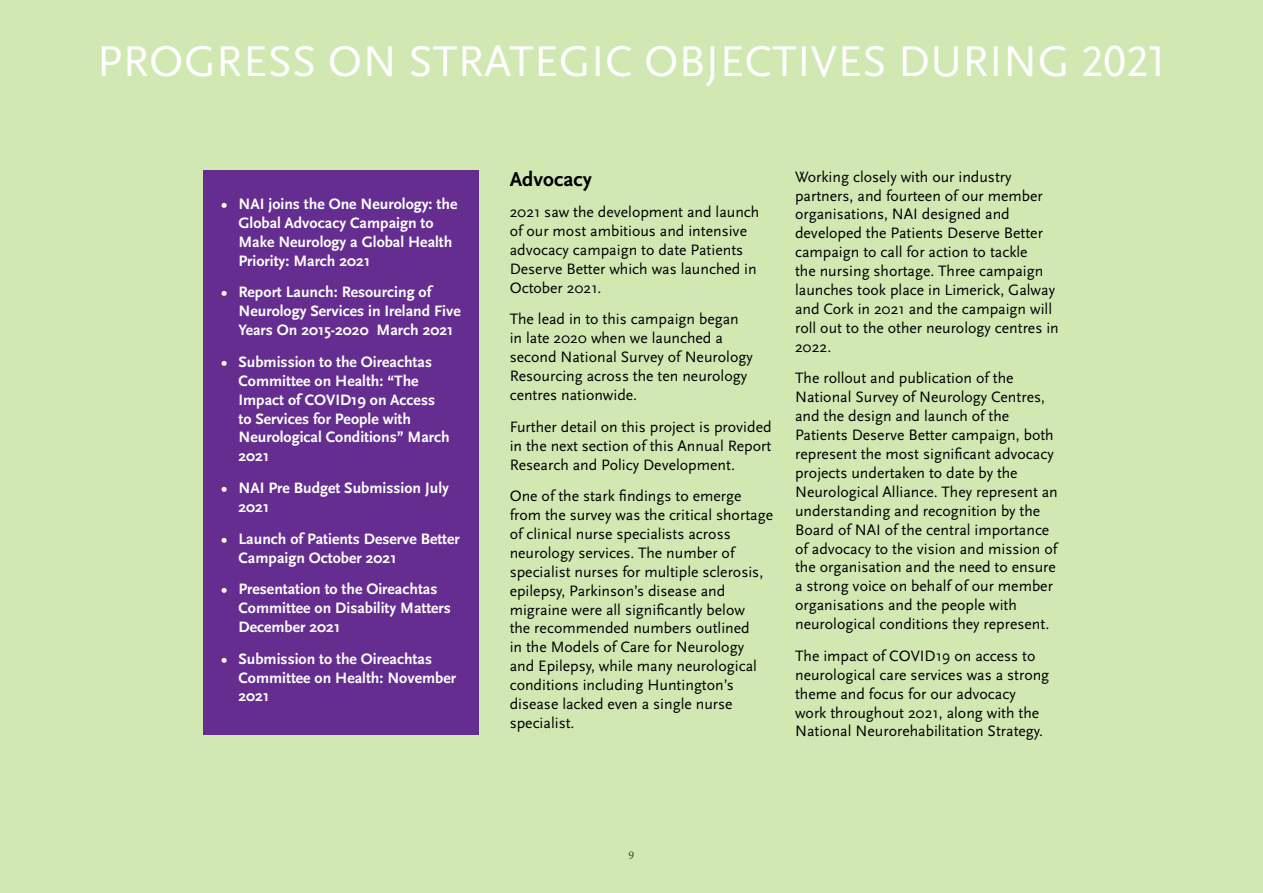
<style>
.page{position:relative;width:1263px;height:893px;background:#d1e8b2}
.page>*{position:absolute;margin:0;border:0;box-sizing:border-box;transform-origin:0 0}
.t1{font:45px "Scala Sans Pro";letter-spacing:.01em;color:#fff}
.t2{font:700 21px "Scala Sans Pro";color:#000}
.t3{font:15.75px/18.9px "Scala Sans Pro";color:#000}
.t4{font:700 15.75px/18.9px "Scala Sans Pro";color:#fff}
.t5{font:12px "Minion Pro";color:#000}
</style>
<div class="page">
<div style="left:203px;top:170px;width:276px;height:565px;background:#662d91"></div>
<h1 class="t1" style="left:97px;top:35px;width:1070px">PROGRESS ON STRATEGIC OBJECTIVES DURING 2021</h1>
<p class="t4" style="left:238px;top:195px;width:220px;text-indent:-17px">• NAI joins the One Neurology: the<br>Global Advocacy Campaign to<br>Make Neurology a Global Health<br>Priority: March 2021</p>
<p class="t4" style="left:238px;top:283px;width:224px;text-indent:-17px">• Report Launch: Resourcing of<br>Neurology Services in Ireland Five<br>Years On 2015-2020 March 2021</p>
<p class="t4" style="left:238px;top:352px;width:213px;text-indent:-17px">• Submission to the Oireachtas<br>Committee on Health: “The<br>Impact of COVID19 on Access to Services for People with<br>Neurological Conditions” March<br>2021</p>
<p class="t4" style="left:238px;top:479px;width:212px;text-indent:-17px">• NAI Pre Budget Submission July<br>2021</p>
<p class="t4" style="left:238px;top:529px;width:223px;text-indent:-17px">• Launch of Patients Deserve Better<br>Campaign October 2021</p>
<p class="t4" style="left:238px;top:580px;width:214px;text-indent:-17px">• Presentation to the Oireachtas<br>Committee on Disability Matters<br>December 2021</p>
<p class="t4" style="left:238px;top:649px;width:219px;text-indent:-17px">• Submission to the Oireachtas<br>Committee on Health: November<br>2021</p>
<h2 class="t2" style="left:510px;top:167px;width:84px">Advocacy</h2>
<p class="t3" style="left:510px;top:203px;width:251px">2021 saw the development and launch of our most ambitious and intensive advocacy campaign to date Patients<br>Deserve Better which was launched in<br>October 2021.</p>
<p class="t3" style="left:510px;top:310px;width:245px">The lead in to this campaign began in late 2020 when we launched a second National Survey of Neurology<br>Resourcing across the ten neurology centres nationwide.</p>
<p class="t3" style="left:510px;top:417px;width:263px;text-align:justify">Further detail on this project is provided in the next section of this Annual Report Research and Policy Development.</p>
<p class="t3" style="left:510px;top:487px;width:265px">One of the stark findings to emerge from the survey was the critical shortage of clinical nurse specialists across neurology services. The number of specialist nurses for multiple sclerosis, epilepsy, Parkinson’s disease and migraine were all significantly below<br>the recommended numbers outlined<br>in the Models of Care for Neurology<br>and Epilepsy, while many neurological conditions including Huntington’s disease lacked even a single nurse specialist.</p>
<p class="t3" style="left:795px;top:167px;width:265px">Working closely with our industry partners, and fourteen of our member organisations, NAI designed and developed the Patients Deserve Better campaign to call for action to tackle<br>the nursing shortage. Three campaign launches took place in Limerick, Galway and Cork in 2021 and the campaign will roll out to the other neurology centres in 2022.</p>
<p class="t3" style="left:795px;top:369px;width:264px">The rollout and publication of the National Survey of Neurology Centres, and the design and launch of the Patients Deserve Better campaign, both represent the most significant advocacy projects undertaken to date by the Neurological Alliance. They represent an understanding and recognition by the Board of NAI of the central importance of advocacy to the vision and mission of the organisation and the need to ensure a strong voice on behalf of our member organisations and the people with neurological conditions they represent.</p>
<p class="t3" style="left:795px;top:646px;width:256px">The impact of COVID19 on access to neurological care services was a strong theme and focus for our advocacy work throughout 2021, along with the National Neurorehabilitation Strategy.</p>
<p class="t5" style="left:629px;top:847px;width:7px">9</p>
</div>
